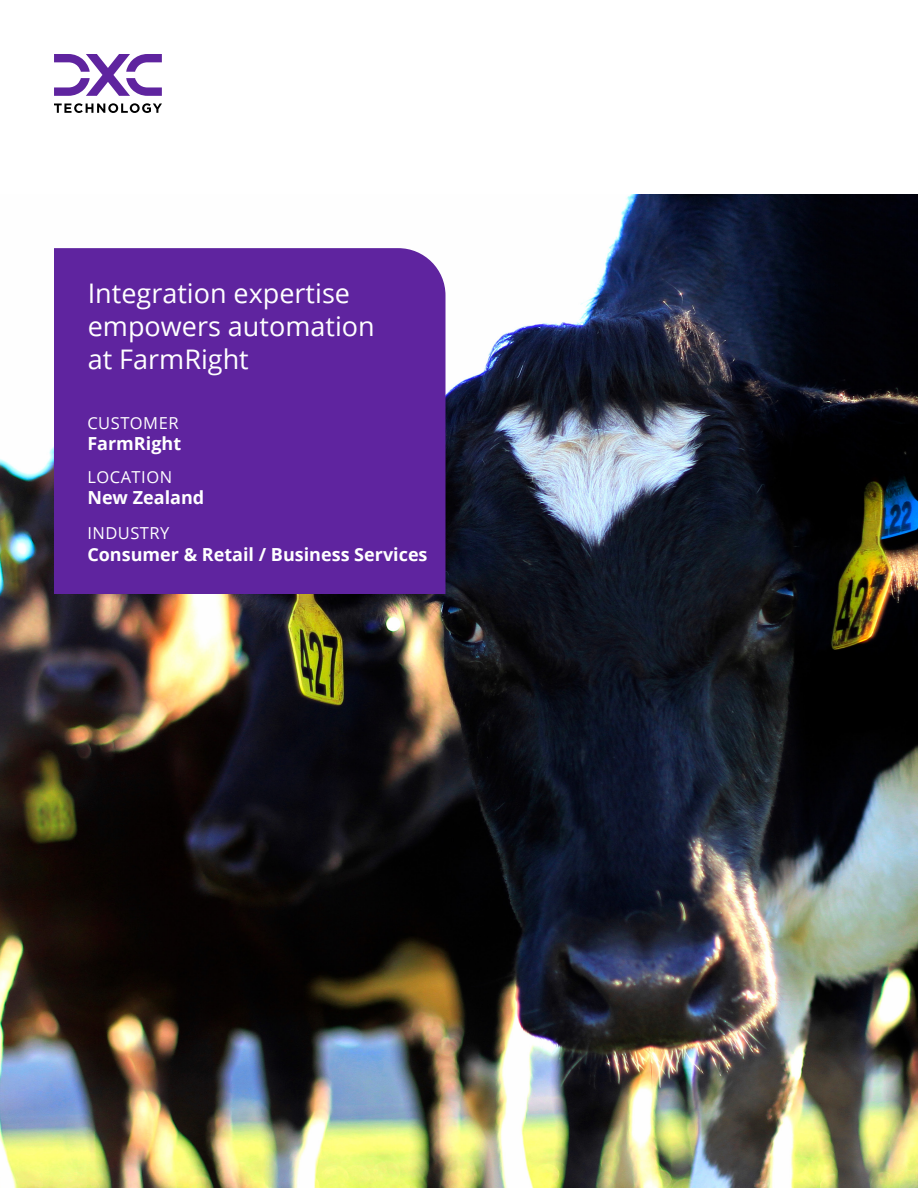
<style>
.page{position:relative;width:918px;height:1188px;background:#fff}
.page>*{position:absolute;margin:0;border:0;box-sizing:border-box;transform-origin:0 0}
.t1{font:27px/33px "Open Sans";color:#fff}
.t2{font:700 18px "Open Sans";color:#fff}
.t3{font:700 18px "Open Sans";color:#fff}
.t4{font:16.5px "Open Sans";letter-spacing:.03em;color:#fff}
.s1{font-style:inherit}
</style>
<div class="page">
<svg style="left:54px;top:103px;width:108px;height:10px"></svg>
<svg style="left:54px;top:54px;width:108px;height:42px"></svg>
<img style="left:0;top:194px;width:918px;height:994px">
<div style="left:54px;top:248px;width:392px;height:346px;background:#5f249f"></div>
<p class="t1" style="left:88px;top:276px;width:288px">Integration expertise empowers automation at FarmRight</p>
<p class="t4" style="left:87px;top:411px;width:93px">CUSTOMER</p>
<p class="t3" style="left:87px;top:430px;width:95px">FarmRight</p>
<p class="t4" style="left:87px;top:466px;width:86px">LOCATION</p>
<p class="t3" style="left:87px;top:485px;width:118px">New Zealand</p>
<p class="t4" style="left:87px;top:522px;width:84px">INDUSTRY</p>
<p class="t2" style="left:87px;top:542px;width:342px">Consumer &amp; Retail / B<span class="s1">usiness Services</span></p>
</div>
